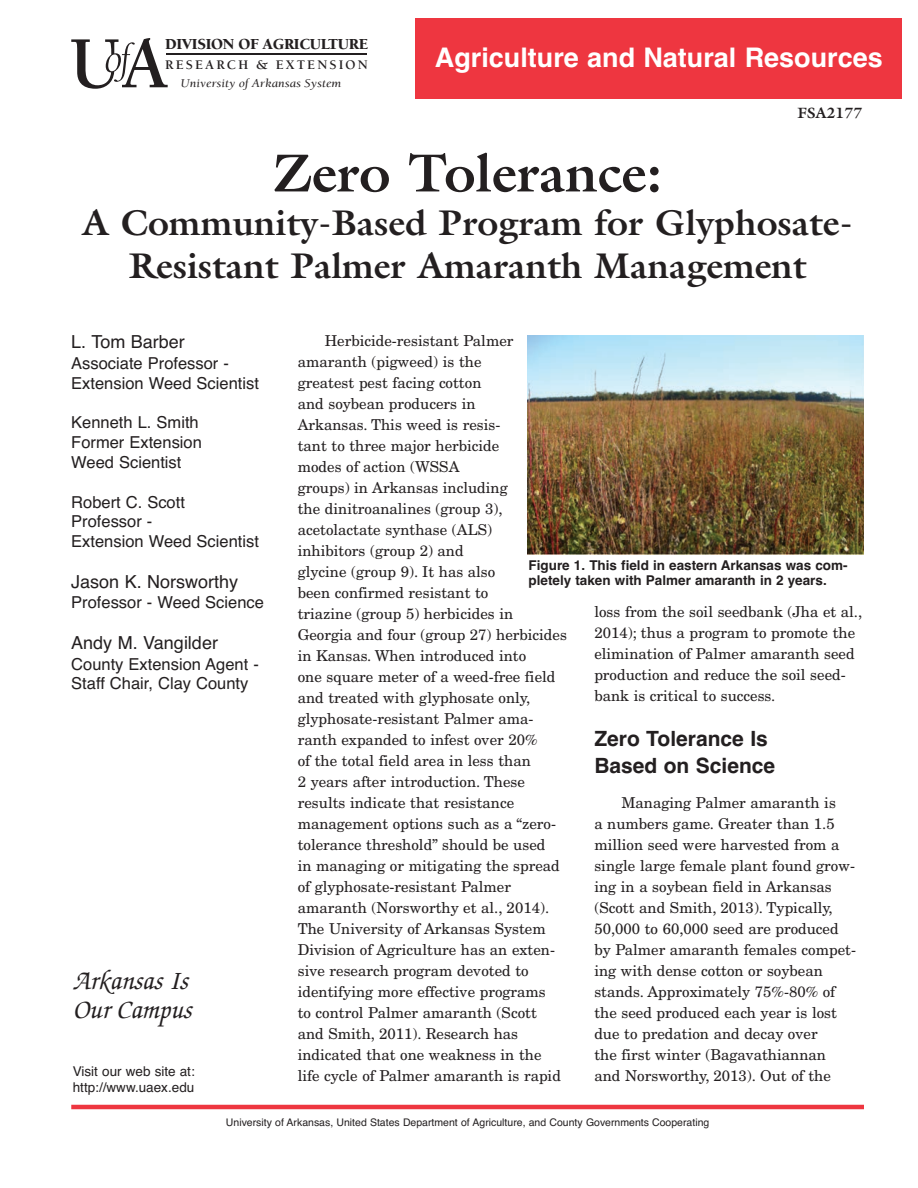
<style>
.page{position:relative;width:918px;height:1188px;background:#fff}
.page>*{position:absolute;margin:0;border:0;box-sizing:border-box;transform-origin:0 0}
.t1{font:700 54px "Galliard";color:#231f20}
.t2{font:700 36px/43.5px "Galliard";color:#231f20;text-align:center}
.t3{font:700 27px "Helvetica";color:#fff}
.t4{font:italic 500 27px/28.5px "Zapf Chancery";color:#231f20}
.t5{font:700 21px/27px "Helvetica";color:#231f20}
.t6{font:18px "Helvetica";color:#231f20}
.t7{font:16.5px/19.8px "Helvetica";color:#231f20}
.t8{font:900 15.75px "Berkeley";letter-spacing:-.02em;color:#231f20}
.t9{font:15px/21px "New Century Schlbk";color:#231f20}
.t10{font:700 15px "Galliard";color:#231f20}
.t11{font:700 13.5px/15px "Helvetica";color:#231f20}
.t12{font:13.5px/16.2px "Helvetica";color:#231f20}
.t13{font:700 13.5px "Berkeley";letter-spacing:.155em;color:#231f20}
.t14{font:italic 12.15px "Berkeley";color:#231f20;scale:1.09 1}
.t15{font:10.5px "Helvetica";color:#231f20}
</style>
<div class="page">
<svg style="left:71px;top:38px;width:97px;height:51px"></svg>
<hr style="left:166px;top:54px;width:201px;height:1px;background:#231f20">
<div style="left:416px;top:18px;width:486px;height:81px;background:#ee3640"></div>
<hr style="left:71px;top:1105px;width:793px;height:4px;background:#ee3640">
<img style="left:527px;top:335px;width:337px;height:219px">
<p class="t8" style="left:165px;top:37px;width:205px">DIVISION OF AGRICULTURE</p>
<p class="t13" style="left:165px;top:60px;width:204px">RESEARCH &amp; EXTENSION</p>
<p class="t14" style="left:181px;top:78px;width:149px">University of Arkansas System</p>
<p class="t3" style="left:435px;top:42px;width:449px">Agriculture and Natural Resources</p>
<p class="t10" style="left:797px;top:104px;width:67px">FSA2177</p>
<h1 class="t1" style="left:273px;top:141px;width:391px">Zero Tolerance:</h1>
<h1 class="t2" style="left:82px;top:201px;width:772px">A Community-Based Program for Glyphosate-<br>Resistant Palmer Amaranth Management</h1>
<p class="t6" style="left:71px;top:332px;width:115px">L. Tom Barber</p>
<p class="t7" style="left:71px;top:353px;width:189px">Associate Professor -<br>Extension Weed Scientist</p>
<p class="t7" style="left:71px;top:413px;width:132px">Kenneth L. Smith<br>Former Extension<br>Weed Scientist</p>
<p class="t7" style="left:71px;top:492px;width:189px">Robert C. Scott<br>Professor -<br>Extension Weed Scientist</p>
<p class="t6" style="left:71px;top:571px;width:169px">Jason K. Norsworthy</p>
<p class="t7" style="left:71px;top:593px;width:194px">Professor - Weed Science</p>
<p class="t6" style="left:71px;top:632px;width:148px">Andy M. Vangilder</p>
<p class="t7" style="left:71px;top:654px;width:189px">County Extension Agent -<br>Staff Chair, Clay County</p>
<p class="t4" style="left:73px;top:969px;width:120px">Arkansas Is<br>Our Campus</p>
<p class="t12" style="left:73px;top:1063px;width:124px">Visit our web site at: http://www.uaex.edu</p>
<p class="t9" style="left:298px;top:332px;width:217px;text-indent:27px">Herbicide-resistant Palmer amaranth (pigweed) is the greatest pest facing cotton<br>and soybean producers in<br>Arkansas. This weed is resis&shy;tant to three major herbicide modes of action (WSSA groups) in Arkansas including the dinitroanalines (group 3), acetolactate synthase (ALS) inhibitors (group 2) and glycine (group 9). It has also been confirmed resistant to triazine (group 5) herbicides in</p>
<p class="t9" style="left:298px;top:626px;width:271px">Georgia and four (group 27) herbicides in Kansas. When introduced into<br>one square meter of a weed-free field and treated with glyphosate only, glyphosate-resistant Palmer ama&shy;ranth expanded to infest over 20%<br>of the total field area in less than<br>2 years after introduction. These results indicate that resistance management options such as a “zero&shy;tolerance threshold” should be used<br>in managing or mitigating the spread of glyphosate-resistant Palmer amaranth (Norsworthy et al., 2014).<br>The University of Arkansas System Division of Agriculture has an exten&shy;sive research program devoted to identifying more effective programs<br>to control Palmer amaranth (Scott<br>and Smith, 2011). Research has indicated that one weakness in the life cycle of Palmer amaranth is rapid</p>
<p class="t11" style="left:529px;top:558px;width:321px">Figure 1. This field in eastern Arkansas was com&shy;pletely taken with Palmer amaranth in 2 years.</p>
<p class="t9" style="left:594px;top:603px;width:269px">loss from the soil seedbank (Jha et al., 2014); thus a program to promote the elimination of Palmer amaranth seed production and reduce the soil seed&shy;bank is critical to success.</p>
<h2 class="t5" style="left:594px;top:726px;width:182px">Zero Tolerance Is<br>Based on Science</h2>
<p class="t9" style="left:594px;top:793px;width:263px;text-indent:27px">Managing Palmer amaranth is<br>a numbers game. Greater than 1.5 million seed were harvested from a single large female plant found grow&shy;ing in a soybean field in Arkansas (Scott and Smith, 2013). Typically, 50,000 to 60,000 seed are produced by Palmer amaranth females compet&shy;ing with dense cotton or soybean stands. Approximately 75%-80% of the seed produced each year is lost due to predation and decay over<br>the first winter (Bagavathiannan<br>and Norsworthy, 2013). Out of the</p>
<p class="t15" style="left:226px;top:1116px;width:485px">University of Arkansas, United States Department of Agriculture, and County Governments Cooperating</p>
</div>
